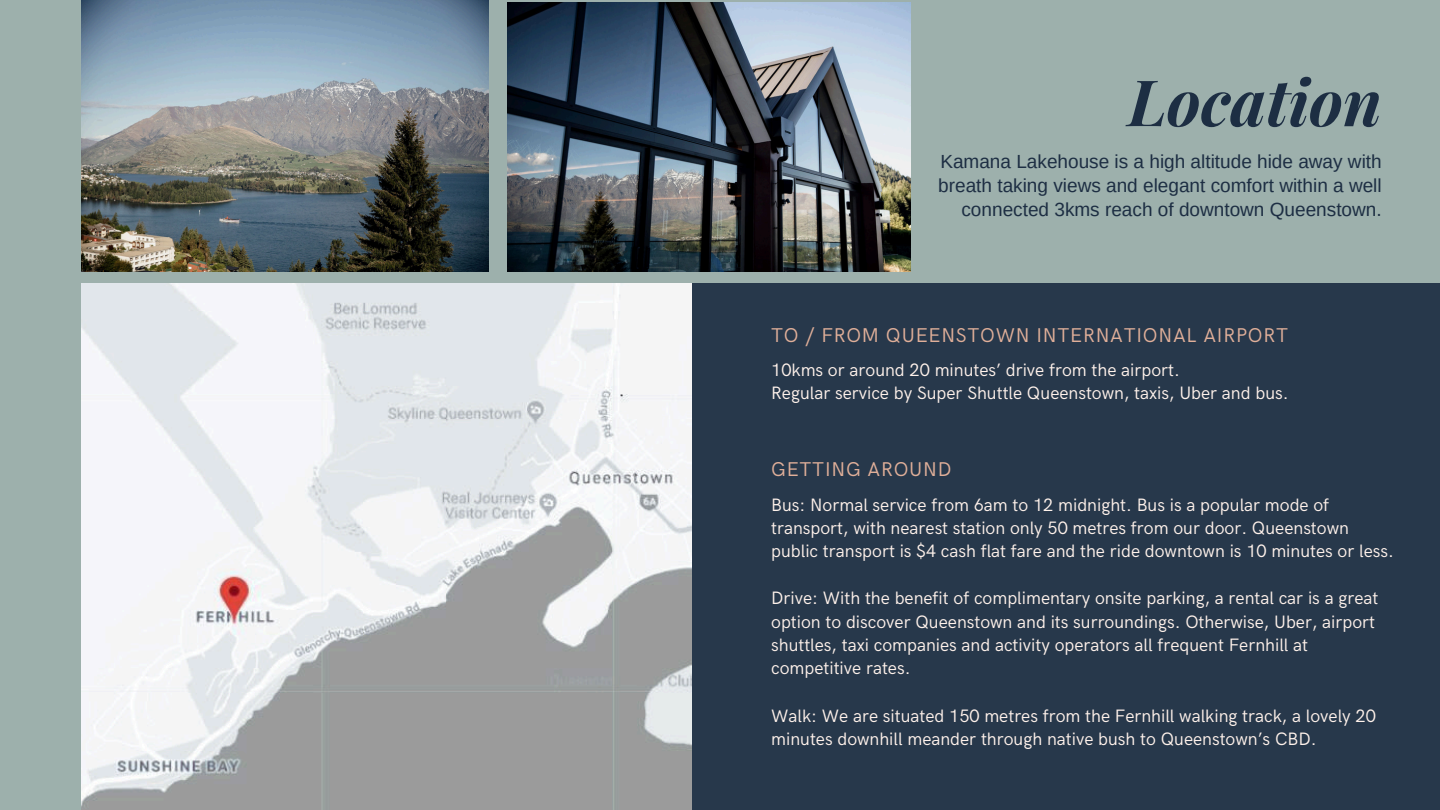
<style>
.page{position:relative;width:1440px;height:810px;background:#9db0ac}
.page>*{position:absolute;margin:0;border:0;box-sizing:border-box;transform-origin:0 0}
.t1{font:italic 700 64px "Playfair Display";color:#1d2e43}
.t2{font:20px "HK Grotesk";letter-spacing:.04em;color:#e0af99}
.t3{font:19px/24px "Arimo";color:#1d2e43;text-align:right}
.t4{font:18px/23.2px "HK Grotesk";color:#fff2eb}
</style>
<div class="page">
<div style="left:692px;top:284px;width:748px;height:526px;background:#27384b"></div>
<img style="left:81px;top:284px;width:611px;height:526px">
<img style="left:507px;top:2px;width:404px;height:270px">
<img style="left:81px;top:0;width:407px;height:272px">
<h1 class="t1" style="left:1128px;top:57px;width:255px">Location</h1>
<p class="t3" style="left:938px;top:150px;width:445px">Kamana Lakehouse is a high altitude hide away with breath taking views and elegant comfort within a well connected 3kms reach of downtown Queenstown.</p>
<p class="t2" style="left:771px;top:324px;width:518px">TO / FROM QUEENSTOWN INTERNATIONAL AIRPORT</p>
<h2 class="t4" style="left:771px;top:359px;width:410px">10kms or around 20 minutes’ drive from the airport.</h2>
<p class="t4" style="left:771px;top:382px;width:519px">Regular service by Super Shuttle Queenstown, taxis, Uber and bus.</p>
<p class="t2" style="left:771px;top:458px;width:182px">GETTING AROUND</p>
<p class="t4" style="left:771px;top:494px;width:579px">Bus: Normal service from 6am to 12 midnight. Bus is a popular mode of transport, with nearest station only 50 metres from our door. Queenstown</p>
<h2 class="t4" style="left:771px;top:540px;width:624px">public transport is $4 cash flat fare and the ride downtown is 10 minutes or less.</h2>
<p class="t4" style="left:771px;top:587px;width:609px">Drive: With the benefit of complimentary onsite parking, a rental car is a great option to discover Queenstown and its surroundings. Otherwise, Uber, airport shuttles, taxi companies and activity operators all frequent Fernhill at</p>
<p class="t4" style="left:771px;top:657px;width:141px">competitive rates.</p>
<p class="t4" style="left:771px;top:704px;width:606px">Walk: We are situated 150 metres from the Fernhill walking track, a lovely 20 minutes downhill meander through native bush to Queenstown’s CBD.</p>
</div>
